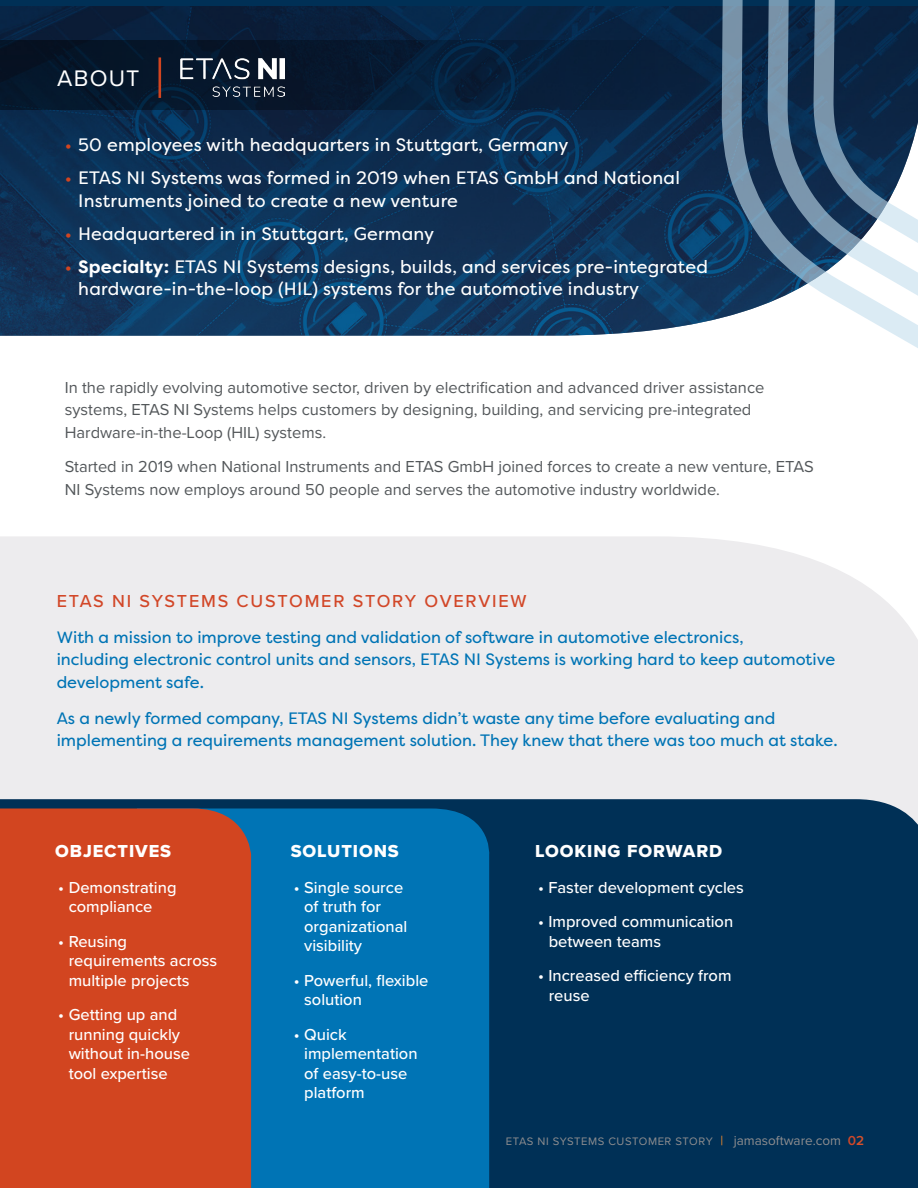
<style>
.page{position:relative;width:918px;height:1188px;background:#fff}
.page>*{position:absolute;margin:0;border:0;box-sizing:border-box;transform-origin:0 0}
.Summary_Label{font:23.4px "Proxima Nova";letter-spacing:.05em;color:#fff}
.Bullets{font:18px/22.5px "Filson Pro";letter-spacing:.01em;color:#fff}
.t1{font:500 18px "Proxima Nova";letter-spacing:.1em;color:#d24728}
.t2{font:18px "Proxima Nova Extrabld";letter-spacing:.05em;color:#fff}
.Bullets_Summary_Page{font:16.5px/22.5px "Proxima Nova";color:#53575a}
.t3{font:16.5px/22.5px "Filson Pro";color:#0074b5}
.Bullets-2{font:500 16.5px/19.5px "Proxima Nova";color:#fff}
.t4{font:11.25px "Proxima Nova";letter-spacing:.05em;color:#8e8d8f}
.s1{color:#d24520}
.s2{font-weight:700}
.s3{font-size:13.5px;color:#f68c2a}
.s4{font-size:13.5px}
.s5{font-weight:600;font-size:13.5px;color:#d24728}
.s6{font-weight:600;font-size:13.5px;color:#d8502a}
</style>
<div class="page">
<div style="left:0;top:536px;width:918px;height:263px;background:#edecee"></div>
<div style="left:0;top:799px;width:918px;height:389px;background:#003056"></div>
<div style="left:251px;top:809px;width:241px;height:379px;background:#0074b5"></div>
<img style="left:0;top:6px;width:722px;height:330px">
<svg style="left:0;top:40px;width:722px;height:70px;background:#061c34"></svg>
<svg style="left:722px;top:0;width:196px;height:348px"></svg>
<svg style="left:813px;top:0;width:105px;height:275px;background:#46607a"></svg>
<hr style="left:159px;top:57px;width:2px;height:41px;background:#d24520">
<div style="left:0;top:809px;width:251px;height:379px;background:#d24520"></div>
<img style="left:180px;top:59px;width:105px;height:38px">
<p class="Summary_Label" style="left:57px;top:61px;width:84px">ABOUT</p>
<p class="Bullets" style="left:65px;top:134px;width:505px"><span class="s1">•</span> 50 employees with headquarters in Stuttgart, Germany</p>
<p class="Bullets" style="left:78px;top:167px;width:603px;text-indent:-14px"><span class="s1">•</span> ETAS NI Systems was formed in 2019 when ETAS GmbH and National<br>Instruments joined to create a new venture</p>
<p class="Bullets" style="left:65px;top:222px;width:371px"><span class="s1">•</span> Headquartered in in Stuttgart, Germany</p>
<p class="Bullets" style="left:78px;top:255px;width:631px;text-indent:-14px"><span class="s1">•</span> <span class="s2">Specialty:</span> ETAS NI Systems designs, builds, and services pre-integrated hardware-in-the-loop (HIL) systems for the automotive industry</p>
<p class="Bullets_Summary_Page" style="left:65px;top:375px;width:701px">In the rapidly evolving automotive sector, driven by electrification and advanced driver assistance systems, ETAS NI Systems helps customers by designing, building, and servicing pre-integrated<br>Hardware-in-the-Loop (HIL) systems.</p>
<p class="Bullets_Summary_Page" style="left:65px;top:455px;width:750px">Started in 2019 when National Instruments and ETAS GmbH joined forces to create a new venture, ETAS<br>NI Systems now employs around 50 people and serves the automotive industry worldwide.</p>
<p class="t1" style="left:57px;top:587px;width:471px">ETAS NI SYSTEMS CUSTOMER STORY OVERVIEW</p>
<h1 class="t3" style="left:57px;top:625px;width:780px">With a mission to improve testing and validation of software in automotive electronics,<br>including electronic control units and sensors, ETAS NI Systems is working hard to keep automotive development safe.</h1>
<h1 class="t3" style="left:57px;top:706px;width:782px">As a newly formed company, ETAS NI Systems didn’t waste any time before evaluating and implementing a requirements management solution. They knew that there was too much at stake.</h1>
<p class="t2" style="left:55px;top:837px;width:117px">OBJECTIVES</p>
<p class="Bullets-2" style="left:69px;top:877px;width:109px;text-indent:-10px">• Demonstrating compliance</p>
<p class="Bullets-2" style="left:69px;top:931px;width:150px;text-indent:-10px">• Reusing requirements across multiple projects</p>
<p class="Bullets-2" style="left:69px;top:1004px;width:123px;text-indent:-10px">• Getting up and running quickly without in-house tool expertise</p>
<p class="t2" style="left:291px;top:837px;width:110px">SOLUTIONS</p>
<p class="Bullets-2" style="left:304px;top:877px;width:105px;text-indent:-10px">• Single source of truth for organizational visibility</p>
<p class="Bullets-2" style="left:304px;top:970px;width:126px;text-indent:-10px">• Powerful, flexible solution</p>
<p class="Bullets-2" style="left:304px;top:1024px;width:115px;text-indent:-10px">• Quick implementation of easy-to-use platform</p>
<p class="t2" style="left:535px;top:837px;width:189px">LOOKING FORWARD</p>
<p class="Bullets-2" style="left:538px;top:877px;width:207px">• Faster development cycles</p>
<p class="Bullets-2" style="left:549px;top:911px;width:186px;text-indent:-10px">• Improved communication between teams</p>
<p class="Bullets-2" style="left:549px;top:965px;width:184px;text-indent:-10px">• Increased efficiency from reuse</p>
<p class="t4" style="left:506px;top:1133px;width:360px">ETAS NI SYSTEMS CUSTOMER STORY <span class="s3">|</span> <span class="s4">jamasoftware.com</span> <span class="s5">0</span><span class="s6">2</span></p>
</div>
